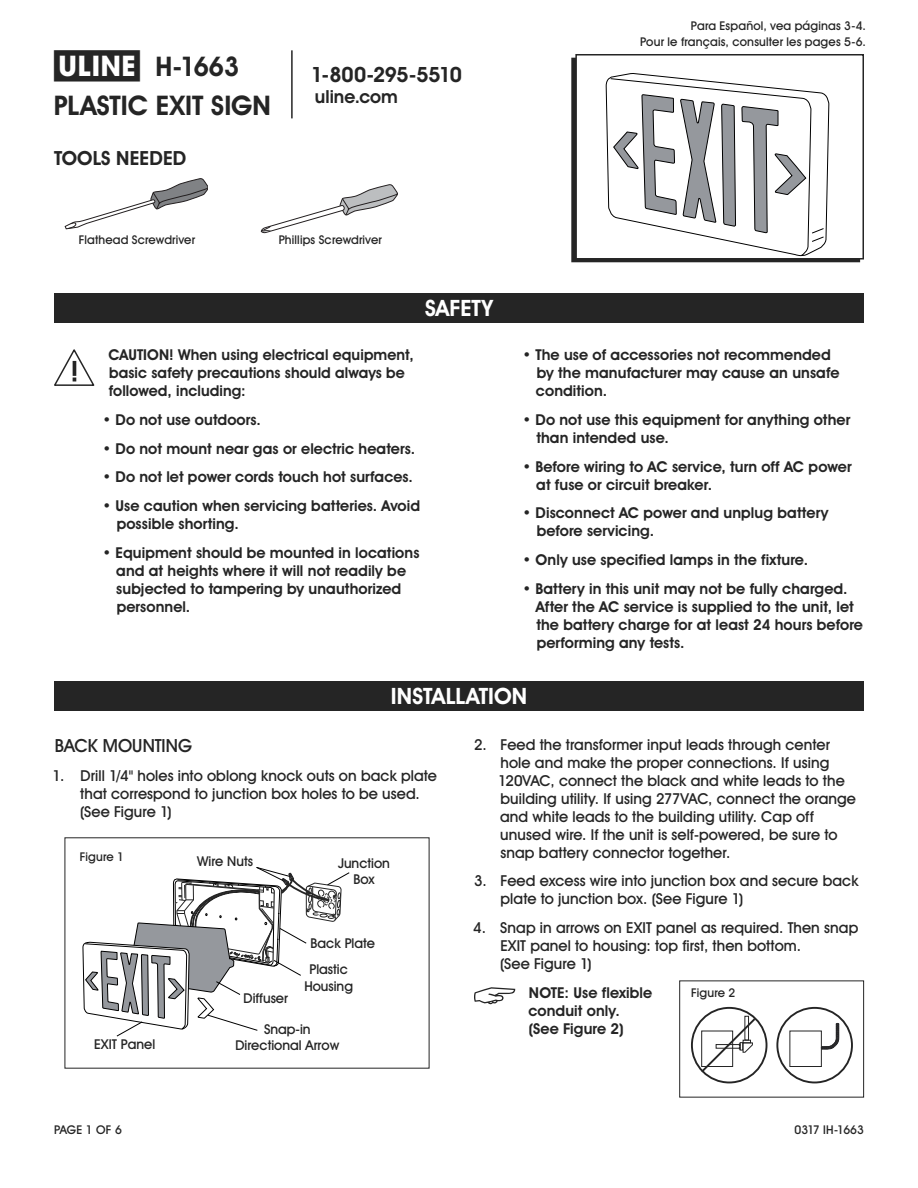
<style>
.page{position:relative;width:918px;height:1188px;background:#fff}
.page>*{position:absolute;margin:0;border:0;box-sizing:border-box;transform-origin:0 0}
.t1{font:700 27px/38.7px "Uline Two Knine";color:#252525}
.t2{font:700 22.5px "Uline Two Knine";letter-spacing:.005em;color:#fff}
.t3{font:700 21px "Uline Two Knine";letter-spacing:-.02em;color:#252525}
.t4{font:700 19.5px "Uline Two Knine";letter-spacing:.005em;color:#252525}
.t5{font:18px "Uline Two Knine";letter-spacing:.005em;color:#252525}
.t6{font:700 18px "Uline Two Knine";color:#252525}
.t7{font:700 15px/18px "Uline Two Knine";letter-spacing:.005em;color:#252525}
.t8{font:15px/18px "Uline Two Knine";letter-spacing:.005em;color:#252525}
.t9{font:13.5px/16.2px "Uline Two Knine";color:#252525;text-align:center}
.t10{font:12px/16.8px "Uline Two Knine";letter-spacing:.015em;color:#252525;text-align:right}
.s1{font-size:28.5px}
</style>
<div class="page">
<hr style="left:291px;top:50px;width:2px;height:68px;background:#252525">
<div style="left:571px;top:58px;width:289px;height:204px;border:2px solid #252525"></div>
<div style="left:576px;top:55px;width:287px;height:204px;background:#fff"></div>
<div style="left:575px;top:54px;width:289px;height:206px;border:2px solid #252525"></div>
<div style="left:54px;top:293px;width:810px;height:30px;background:#252525"></div>
<svg style="left:54px;top:349px;width:40px;height:37px"></svg>
<svg style="left:606px;top:73px;width:223px;height:187px"></svg>
<svg style="left:261px;top:184px;width:137px;height:50px"></svg>
<svg style="left:65px;top:179px;width:143px;height:50px"></svg>
<svg style="left:474px;top:987px;width:41px;height:17px"></svg>
<div style="left:54px;top:681px;width:810px;height:30px;background:#252525"></div>
<svg style="left:82px;top:867px;width:268px;height:170px"></svg>
<div style="left:691px;top:1007px;width:76px;height:76px;border:2px solid #252525;border-radius:50%"></div>
<div style="left:790px;top:1031px;width:32px;height:36px;border:1px solid #252525"></div>
<div style="left:776px;top:1007px;width:77px;height:76px;border:2px solid #252525;border-radius:50%"></div>
<svg style="left:699px;top:1016px;width:58px;height:58px"></svg>
<svg style="left:821px;top:1023px;width:18px;height:26px"></svg>
<div style="left:679px;top:981px;width:185px;height:117px;border:1px solid #252525"></div>
<h1 class="t1" style="left:54px;top:47px;width:219px"><span class="s1">π</span> H-1663<br>PLASTIC EXIT SIGN</h1>
<h3 class="t4" style="left:54px;top:146px;width:134px">TOOLS NEEDED</h3>
<h3 class="t3" style="left:311px;top:62px;width:152px">1-800-295-5510</h3>
<p class="t6" style="left:315px;top:86px;width:84px">uline.com</p>
<p class="t10" style="left:79px;top:232px;width:118px">Flathead Screwdriver</p>
<p class="t10" style="left:279px;top:232px;width:105px">Phillips Screwdriver</p>
<h2 class="t2" style="left:425px;top:294px;width:69px">SAFETY</h2>
<p class="t7" style="left:108px;top:346px;width:307px">CAUTION! When using electrical equipment, basic safety precautions should always be followed, including:</p>
<p class="t7" style="left:102px;top:410px;width:160px">• Do not use outdoors.</p>
<p class="t7" style="left:102px;top:439px;width:314px">• Do not mount near gas or electric heaters.</p>
<p class="t7" style="left:102px;top:468px;width:312px">• Do not let power cords touch hot surfaces.</p>
<p class="t7" style="left:117px;top:497px;width:305px;text-indent:-14px">• Use caution when servicing batteries. Avoid possible shorting.</p>
<p class="t7" style="left:116px;top:544px;width:305px;text-indent:-14px">• Equipment should be mounted in locations and at heights where it will not readily be subjected to tampering by unauthorized personnel.</p>
<p class="t10" style="left:640px;top:17px;width:227px">Para Español, vea páginas 3-4.<br>Pour le français, consulter les pages 5-6.</p>
<p class="t7" style="left:536px;top:346px;width:305px;text-indent:-14px">• The use of accessories not recommended by the manufacturer may cause an unsafe condition.</p>
<p class="t7" style="left:536px;top:410px;width:315px;text-indent:-14px">• Do not use this equipment for anything other than intended use.</p>
<p class="t7" style="left:536px;top:457px;width:317px;text-indent:-14px">• Before wiring to AC service, turn off AC power at fuse or circuit breaker.</p>
<p class="t7" style="left:537px;top:504px;width:293px;text-indent:-14px">• Disconnect AC power and unplug battery before servicing.</p>
<p class="t7" style="left:522px;top:551px;width:287px">• Only use specified lamps in the fixture.</p>
<p class="t7" style="left:536px;top:580px;width:329px;text-indent:-13px">• Battery in this unit may not be fully charged.<br>After the AC service is supplied to the unit, let the battery charge for at least 24 hours before performing any tests.</p>
<h2 class="t2" style="left:391px;top:683px;width:138px">INSTALLATION</h2>
<p class="t5" style="left:55px;top:734px;width:139px">BACK MOUNTING</p>
<p class="t8" style="left:80px;top:766px;width:359px;text-indent:-27px">1. Drill 1/4" holes into oblong knock outs on back plate that correspond to junction box holes to be used. (See Figure 1)</p>
<p class="t10" style="left:80px;top:848px;width:46px">Figure 1</p>
<p class="t9" style="left:94px;top:1036px;width:63px">EXIT Panel</p>
<p class="t9" style="left:197px;top:853px;width:57px">Wire Nuts</p>
<p class="t9" style="left:338px;top:855px;width:54px">Junction<br>Box</p>
<p class="t9" style="left:309px;top:930px;width:67px;line-height:26.5px;text-align:left">Back Plate<br>Plastic</p>
<p class="t9" style="left:304px;top:978px;width:50px">Housing</p>
<p class="t9" style="left:235px;top:1021px;width:105px">Snap-in<br>Directional Arrow</p>
<p class="t9" style="left:244px;top:990px;width:46px">Diffuser</p>
<p class="t8" style="left:498px;top:735px;width:360px;text-indent:-24px">2. Feed the transformer input leads through center hole and make the proper connections. If using 120VAC, connect the black and white leads to the building utility. If using 277VAC, connect the orange and white leads to the building utility. Cap off unused wire. If the unit is self-powered, be sure to snap battery connector together.</p>
<p class="t8" style="left:501px;top:872px;width:359px;text-indent:-26px">3. Feed excess wire into junction box and secure back plate to junction box. (See Figure 1)</p>
<p class="t8" style="left:500px;top:919px;width:360px;text-indent:-27px">4. Snap in arrows on EXIT panel as required. Then snap<br>EXIT panel to housing: top first, then bottom.<br>(See Figure 1)</p>
<p class="t7" style="left:528px;top:984px;width:125px">NOTE: Use flexible conduit only. (See Figure 2)</p>
<p class="t10" style="left:691px;top:985px;width:46px">Figure 2</p>
<p class="t10" style="left:54px;top:1121px;width:69px">PAGE 1 OF 6</p>
<p class="t10" style="left:794px;top:1121px;width:71px">0317 IH-1663</p>
</div>
